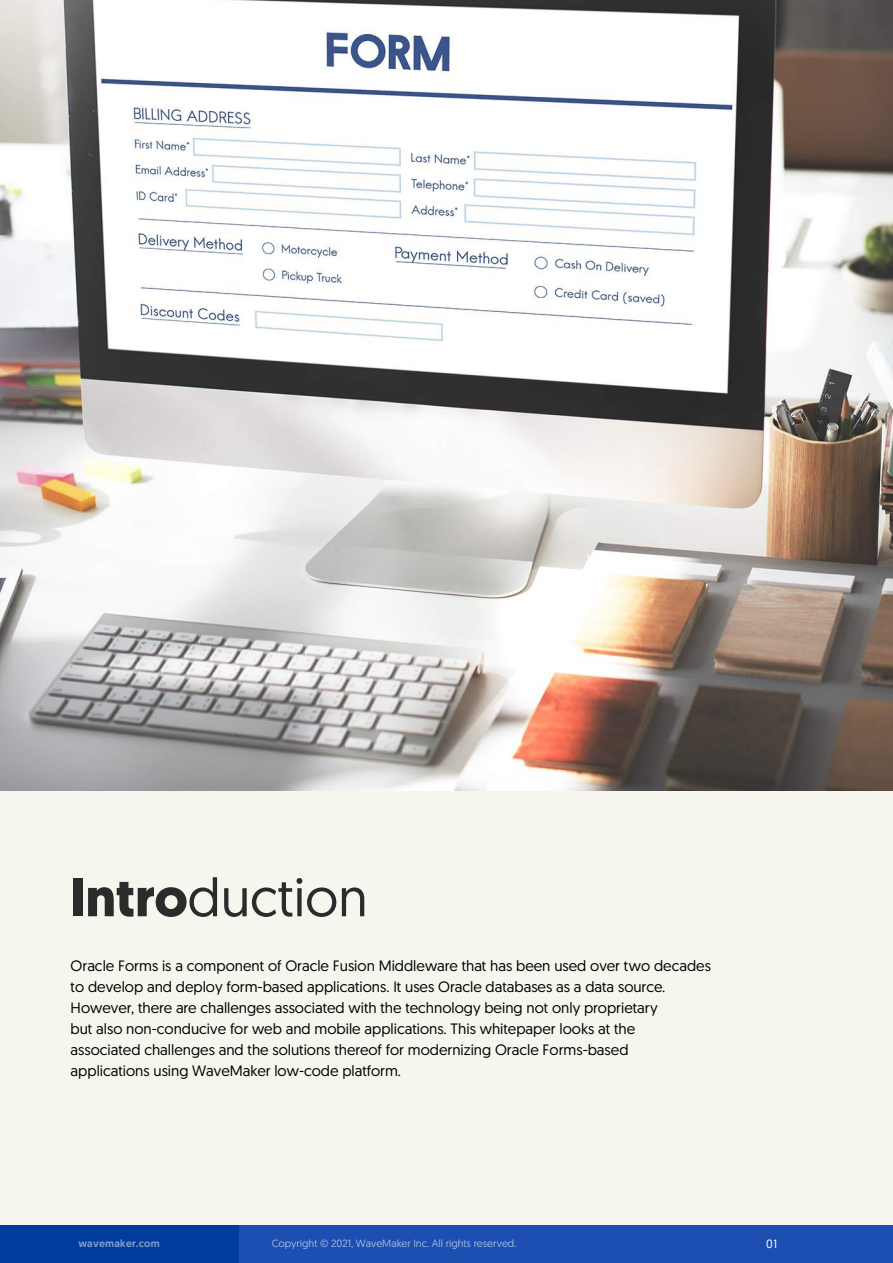
<style>
.page{position:relative;width:893px;height:1263px;background:#f7f6ee}
.page>*{position:absolute;margin:0;border:0;box-sizing:border-box;transform-origin:0 0}
.t1{font:54px "Geomanist";color:#2b2b2b}
.t2{font:15px/21px "Geomanist";color:#000}
.t3{font:12px "Geomanist";color:#fff}
.t4{font:10.5px "Geomanist";color:#fff}
.t5{font:500 10.5px "Geomanist";letter-spacing:.025em;color:#fff}
.s1{font-weight:700}
</style>
<div class="page">
<div style="left:0;top:1225px;width:893px;height:38px;background:#1c4fb1"></div>
<div style="left:0;top:1225px;width:238px;height:38px;background:#003c9b"></div>
<img style="left:0;top:0;width:893px;height:790px">
<h1 class="t1" style="left:70px;top:862px;width:300px"><span class="s1">Intro</span>duction</h1>
<p class="t2" style="left:71px;top:955px;width:642px">Oracle Forms is a component of Oracle Fusion Middleware that has been used over two decades to develop and deploy form-based applications. It uses Oracle databases as a data source.<br>However, there are challenges associated with the technology being not only proprietary<br>but also non-conducive for web and mobile applications. This whitepaper looks at the<br>associated challenges and the solutions thereof for modernizing Oracle Forms-based applications using WaveMaker low-code platform.</p>
<p class="t5" style="left:78px;top:1237px;width:83px">wavemaker.com</p>
<p class="t4" style="left:272px;top:1237px;width:246px">Copyright © 2021, WaveMaker Inc. All rights reserved.</p>
<p class="t3" style="left:766px;top:1236px;width:12px">01</p>
</div>
